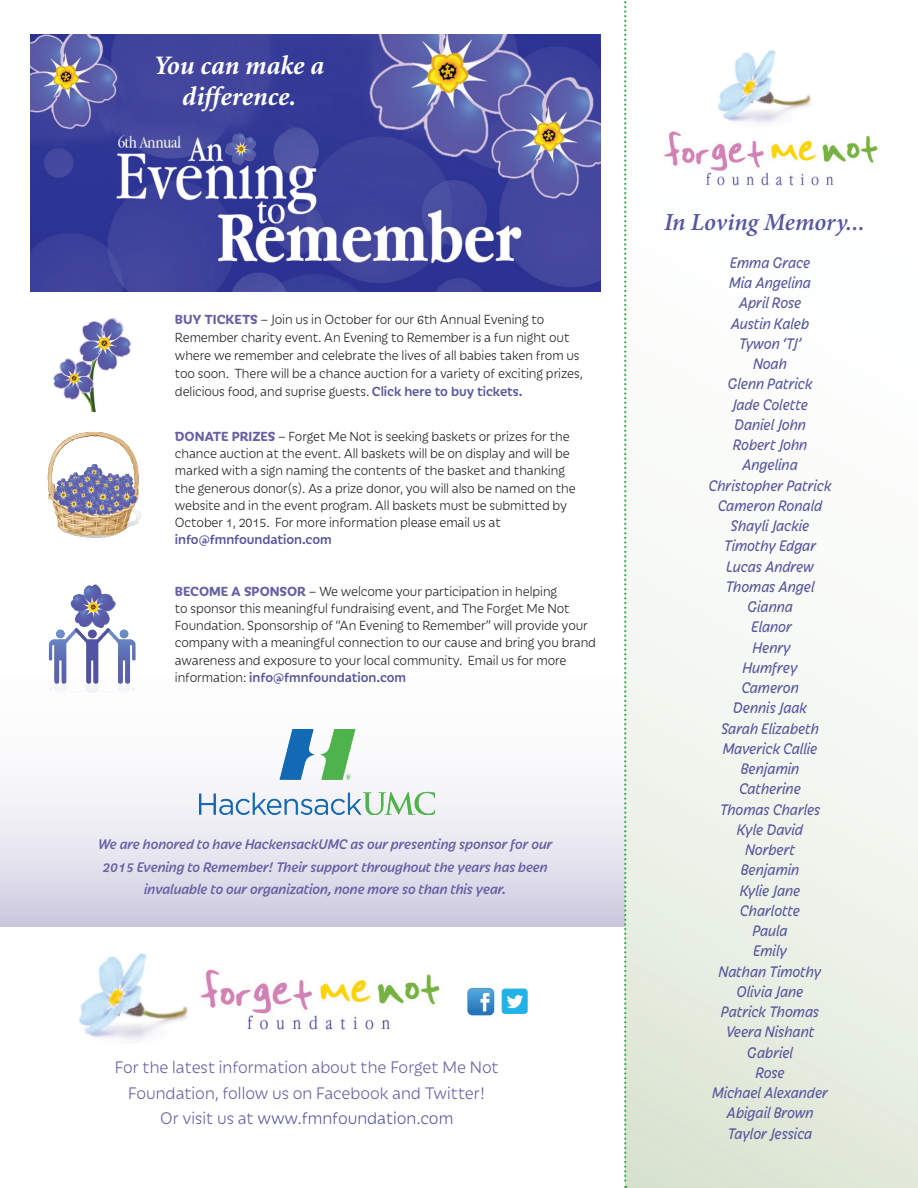
<style>
.page{position:relative;width:918px;height:1188px;background:#fff}
.page>*{position:absolute;margin:0;border:0;box-sizing:border-box;transform-origin:0 0}
.t1{font:italic 700 26.7px/30.8px "Minion";color:#fff;text-align:center}
.t2{font:italic 600 24.6px "Minion Pro";letter-spacing:-.005em;color:#57579f}
.t3{font:300 18px/25.5px "Iskra";color:#6661a4;text-align:center}
.t4{font:italic 16.5px/20.2px "Iskra";color:#57579f;text-align:center;scale:.96 1}
.t5{font:italic 500 15px/22.5px "Iskra";color:#6661a4;text-align:center}
.t6{font:300 14.25px/17.2px "Iskra";letter-spacing:-.005em;color:#231f20}
.t7{font:500 14.25px "Iskra";letter-spacing:-.005em;color:#57579f}
.s1{font-weight:700;color:#6661a4}
.s2{font-weight:500;color:#57579f}
.s3{color:#57579f}
</style>
<div class="page">
<svg style="left:0;top:729px;width:624px;height:198px"></svg>
<img style="left:199px;top:730px;width:235px;height:85px">
<div style="left:625px;top:0;width:293px;height:1188px;background:linear-gradient(to bottom,#fff,#e3ebdd)"></div>
<img style="left:658px;top:122px;width:227px;height:76px">
<img style="left:697px;top:50px;width:125px;height:77px">
<img style="left:79px;top:953px;width:109px;height:87px">
<svg style="left:624px;top:0;width:2px;height:1188px"></svg>
<img style="left:30px;top:35px;width:570px;height:257px">
<img style="left:53px;top:318px;width:78px;height:93px">
<img style="left:48px;top:432px;width:93px;height:106px">
<img style="left:48px;top:584px;width:88px;height:109px">
<img style="left:200px;top:969px;width:240px;height:61px">
<img style="left:467px;top:987px;width:28px;height:28px">
<img style="left:502px;top:989px;width:26px;height:25px">
<h1 class="t1" style="left:154px;top:51px;width:172px">You can make a difference.</h1>
<p class="t6" style="left:175px;top:310px;width:410px;line-height:18px"><span class="s1">BUY TICKETS</span> – Join us in October for our 6th Annual Evening to Remember charity event. An Evening to Remember is a fun night out where we remember and celebrate the lives of all babies taken from us too soon. There will be a chance auction for a variety of exciting prizes, delicious food, and suprise guests. <span class="s2">Click here to buy tickets.</span></p>
<p class="t6" style="left:175px;top:427px;width:402px"><span class="s1">DONATE PRIZES</span> – Forget Me Not is seeking baskets or prizes for the chance auction at the event. All baskets will be on display and will be marked with a sign naming the contents of the basket and thanking the generous donor(s). As a prize donor, you will also be named on the website and in the event program. All baskets must be submitted by October 1, 2015. For more information please email us at</p>
<p class="t7" style="left:175px;top:530px;width:158px">info@fmnfoundation.com</p>
<p class="t6" style="left:175px;top:582px;width:423px"><span class="s1">BECOME A SPONSOR</span> – We welcome your participation in helping<br>to sponsor this meaningful fundraising event, and The Forget Me Not Foundation. Sponsorship of “An Evening to Remember” will provide your company with a meaningful connection to our cause and bring you brand awareness and exposure to your local community. Email us for more information: <span class="s2">info@fmnfoundation.com</span></p>
<p class="t5" style="left:98px;top:832px;width:456px">We are honored to have HackensackUMC as our presenting sponsor for our<br>2015 Evening to Remember! Their support throughout the years has been invaluable to our organization, none more so than this year.</p>
<p class="t3" style="left:115px;top:1054px;width:385px">For the latest information about the Forget Me Not<br>Foundation, follow us on Facebook and Twitter!<br>Or visit us at <span class="s3">www.fmnfoundation.com</span></p>
<h2 class="t2" style="left:664px;top:205px;width:202px">In Loving Memory...</h2>
<p class="t4" style="left:708px;top:252px;width:130px">Emma Grace<br>Mia Angelina<br>April Rose<br>Austin Kaleb<br>Tywon ‘TJ’<br>Noah<br>Glenn Patrick<br>Jade Colette<br>Daniel John<br>Robert John<br>Angelina<br>Christopher Patrick<br>Cameron Ronald<br>Shayli Jackie<br>Timothy Edgar<br>Lucas Andrew<br>Thomas Angel<br>Gianna<br>Elanor<br>Henry<br>Humfrey<br>Cameron<br>Dennis Jaak<br>Sarah Elizabeth<br>Maverick Callie<br>Benjamin<br>Catherine<br>Thomas Charles<br>Kyle David<br>Norbert<br>Benjamin<br>Kylie Jane<br>Charlotte<br>Paula<br>Emily<br>Nathan Timothy<br>Olivia Jane<br>Patrick Thomas<br>Veera Nishant<br>Gabriel<br>Rose<br>Michael Alexander<br>Abigail Brown<br>Taylor Jessica</p>
</div>
